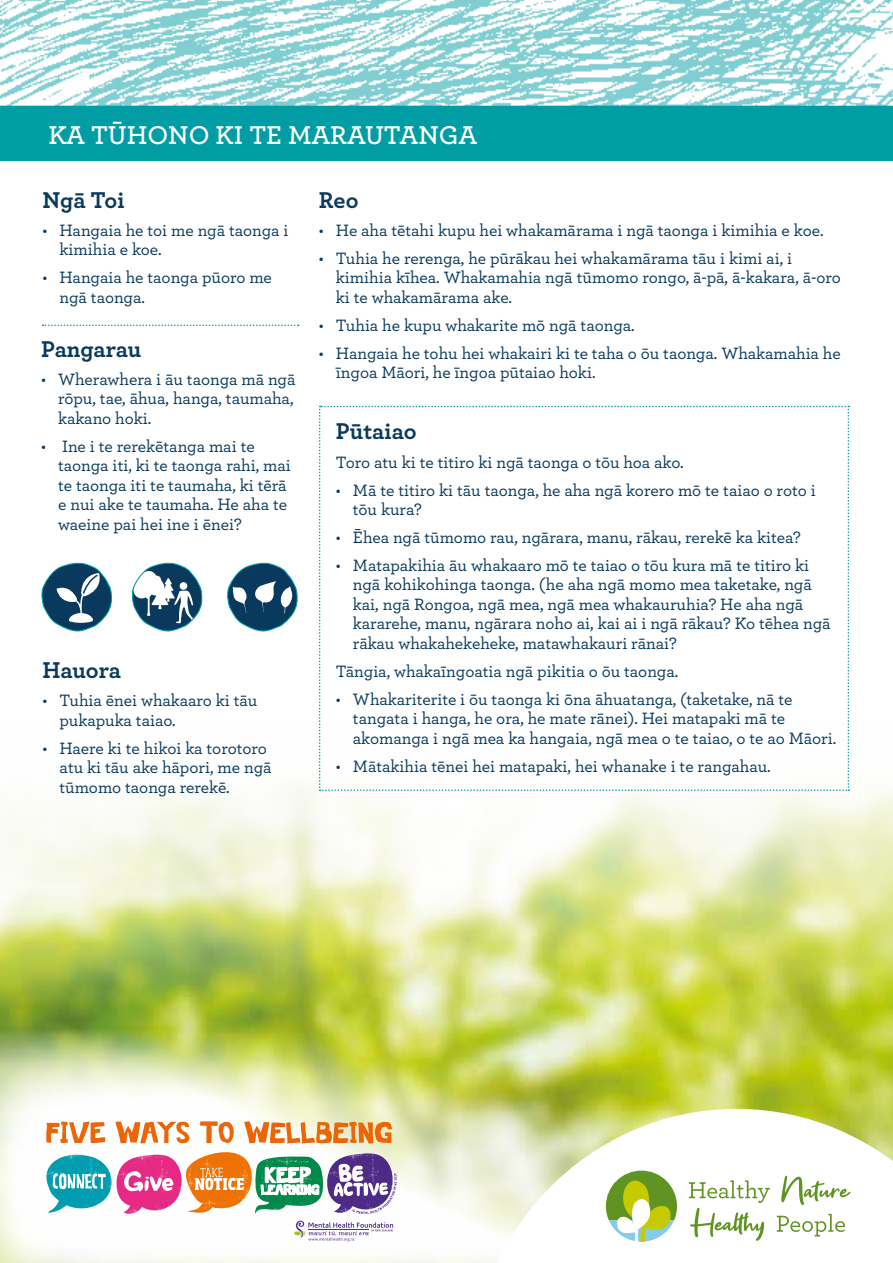
<style>
.page{position:relative;width:893px;height:1263px;background:#fff}
.page>*{position:absolute;margin:0;border:0;box-sizing:border-box;transform-origin:0 0}
.t1{font:600 27px "Archer";color:#fff}
.t2{font:700 24px "Archer";letter-spacing:-.005em;color:#093a5d}
.t3{font:500 17.25px/19.5px "Archer";letter-spacing:-.01em;color:#093a5d}
</style>
<div class="page">
<img style="left:0;top:784px;width:893px;height:245px">
<svg style="left:0;top:1029px;width:893px;height:234px"></svg>
<img style="left:0;top:0;width:893px;height:106px">
<div style="left:0;top:106px;width:893px;height:55px;background:#009da5"></div>
<svg style="left:319px;top:406px;width:530px;height:385px"></svg>
<svg style="left:132px;top:562px;width:71px;height:70px"></svg>
<svg style="left:41px;top:562px;width:71px;height:70px"></svg>
<svg style="left:227px;top:562px;width:71px;height:70px"></svg>
<svg style="left:43px;top:325px;width:256px;height:1px"></svg>
<svg style="left:469px;top:1109px;width:424px;height:154px"></svg>
<svg style="left:294px;top:1220px;width:99px;height:21px"></svg>
<svg style="left:46px;top:1121px;width:346px;height:22px"></svg>
<svg style="left:43px;top:1150px;width:354px;height:64px"></svg>
<svg style="left:777px;top:1214px;width:68px;height:22px"></svg>
<svg style="left:689px;top:1180px;width:81px;height:61px"></svg>
<svg style="left:781px;top:1175px;width:70px;height:30px"></svg>
<svg style="left:606px;top:1170px;width:71px;height:72px"></svg>
<h1 class="t1" style="left:49px;top:114px;width:430px">KA TŪHONO KI TE MARAUTANGA</h1>
<h2 class="t2" style="left:43px;top:181px;width:84px">Ngā Toi</h2>
<p class="t3" style="left:60px;top:219px;width:231px;text-indent:-17px">• Hangaia he toi me ngā taonga i kimihia e koe.</p>
<p class="t3" style="left:60px;top:267px;width:214px;text-indent:-17px">• Hangaia he taonga pūoro me ngā taonga.</p>
<h2 class="t2" style="left:41px;top:330px;width:102px">Pangarau</h2>
<p class="t3" style="left:58px;top:368px;width:239px;text-align:justify;text-indent:-17px">• Wherawhera i āu taonga mā ngā rōpu, tae, āhua, hanga, taumaha, kakano hoki.</p>
<p class="t3" style="left:58px;top:435px;width:234px;text-indent:-17px">• Ine i te rerekētanga mai te taonga iti, ki te taonga rahi, mai te taonga iti te taumaha, ki tērā e nui ake te taumaha. He aha te waeine pai hei ine i ēnei?</p>
<h2 class="t2" style="left:43px;top:651px;width:80px">Hauora</h2>
<p class="t3" style="left:60px;top:690px;width:199px;text-indent:-17px">• Tuhia ēnei whakaaro ki tāu pukapuka taiao.</p>
<p class="t3" style="left:60px;top:737px;width:214px;text-indent:-17px">• Haere ki te hikoi ka torotoro atu ki tāu ake hāpori, me ngā tūmomo taonga rerekē.</p>
<h2 class="t2" style="left:319px;top:181px;width:41px">Reo</h2>
<p class="t3" style="left:319px;top:219px;width:506px">• He aha tētahi kupu hei whakamārama i ngā taonga i kimihia e koe.</p>
<p class="t3" style="left:336px;top:247px;width:506px;text-indent:-17px">• Tuhia he rerenga, he pūrākau hei whakamārama tāu i kimi ai, i kimihia kīhea. Whakamahia ngā tūmomo rongo, ā-pā, ā-kakara, ā-oro ki te whakamārama ake.</p>
<p class="t3" style="left:319px;top:314px;width:317px">• Tuhia he kupu whakarite mō ngā taonga.</p>
<p class="t3" style="left:336px;top:342px;width:506px;text-indent:-17px">• Hangaia he tohu hei whakairi ki te taha o ōu taonga. Whakamahia he īngoa Māori, he īngoa pūtaiao hoki.</p>
<h2 class="t2" style="left:336px;top:413px;width:82px">Pūtaiao</h2>
<p class="t3" style="left:336px;top:451px;width:349px">Toro atu ki te titiro ki ngā taonga o tōu hoa ako.</p>
<p class="t3" style="left:353px;top:479px;width:464px;text-indent:-17px">• Mā te titiro ki tāu taonga, he aha ngā korero mō te taiao o roto i tōu kura?</p>
<p class="t3" style="left:336px;top:527px;width:466px">• Ēhea ngā tūmomo rau, ngārara, manu, rākau, rerekē ka kitea?</p>
<p class="t3" style="left:353px;top:555px;width:479px;text-indent:-17px">• Matapakihia āu whakaaro mō te taiao o tōu kura mā te titiro ki ngā kohikohinga taonga. (he aha ngā momo mea taketake, ngā kai, ngā Rongoa, ngā mea, ngā mea whakauruhia? He aha ngā kararehe, manu, ngārara noho ai, kai ai i ngā rākau? Ko tēhea ngā rākau whakahekeheke, matawhakauri rānai?</p>
<p class="t3" style="left:336px;top:661px;width:344px">Tāngia, whakaīngoatia ngā pikitia o ōu taonga.</p>
<p class="t3" style="left:353px;top:689px;width:485px;text-indent:-17px">• Whakariterite i ōu taonga ki ōna āhuatanga, (taketake, nā te tangata i hanga, he ora, he mate rānei). Hei matapaki mā te akomanga i ngā mea ka hangaia, ngā mea o te taiao, o te ao Māori.</p>
<p class="t3" style="left:336px;top:755px;width:436px">• Mātakihia tēnei hei matapaki, hei whanake i te rangahau.</p>
</div>
